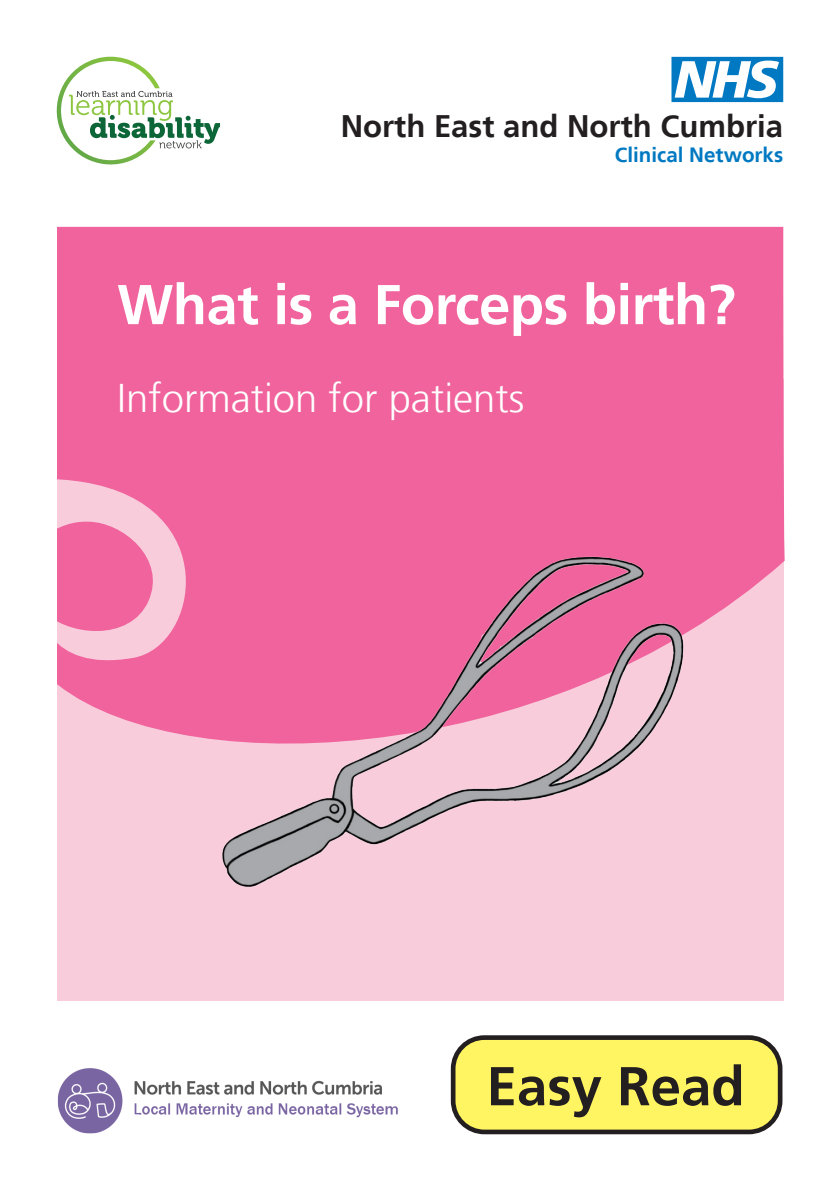
<style>
.page{position:relative;width:840px;height:1191px;background:#fff}
.page>*{position:absolute;margin:0;border:0;box-sizing:border-box;transform-origin:0 0}
.Cover_title_A{font:700 56px "Frutiger LT";letter-spacing:-.01em;color:#fff}
.Back_cover_Box_Text{font:700 54.6px "Frutiger LT";color:#231f20}
.Cover_title_B{font:300 40px "Frutiger LT";color:#fff}
.t1{font:700 31px "Frutiger LT";color:#231f20}
.t2{font:700 20.6px "Frutiger LT";color:#0079c2}
</style>
<div class="page">
<svg style="left:671px;top:57px;width:111px;height:45px"></svg>
<img style="left:57px;top:1068px;width:341px;height:66px">
<svg style="left:56px;top:57px;width:164px;height:108px"></svg>
<div style="left:453px;top:1037px;width:326px;height:95px;background:#fff461;border-radius:31px"></div>
<div style="left:450px;top:1035px;width:332px;height:99px;border:5px solid #231f20;border-radius:31px"></div>
<div style="left:57px;top:379px;width:725px;height:622px;background:#f9ccdc"></div>
<svg style="left:57px;top:227px;width:727px;height:557px;background:#f06ca1"></svg>
<img style="left:136px;top:402px;width:633px;height:485px">
<p class="t1" style="left:340px;top:108px;width:443px">North East and North Cumbria</p>
<p class="t2" style="left:614px;top:143px;width:170px">Clinical Networks</p>
<p class="Cover_title_A" style="left:117px;top:272px;width:619px">What is a Forceps birth?</p>
<p class="Cover_title_B" style="left:117px;top:375px;width:408px">Information for patients</p>
<p class="Back_cover_Box_Text" style="left:486px;top:1054px;width:259px">Easy Read</p>
</div>
